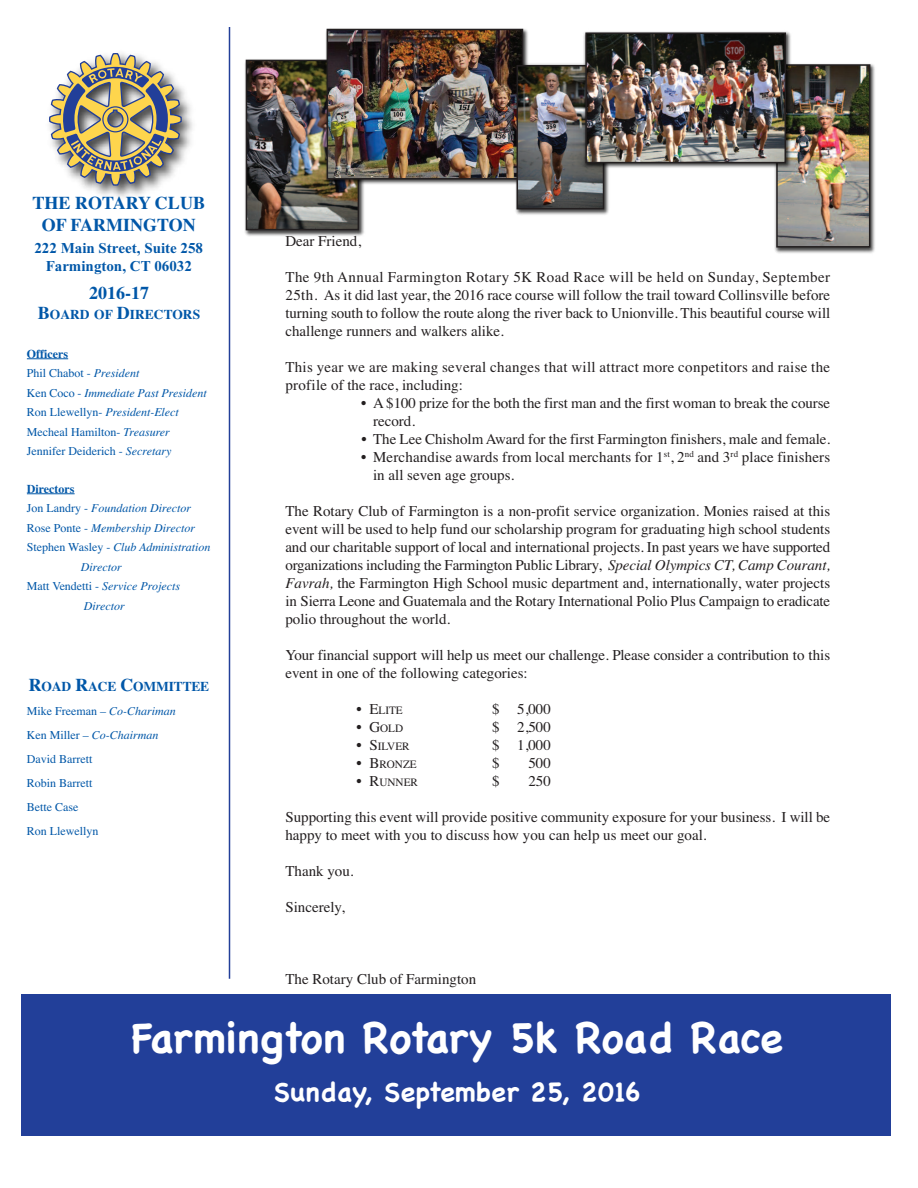
<style>
.page{position:relative;width:918px;height:1188px;background:#fff}
.page>*{position:absolute;margin:0;border:0;box-sizing:border-box;transform-origin:0 0}
.t1{font:700 42px "Chalkboard";letter-spacing:-.005em;color:#fff}
.t2{font:700 27px "Chalkboard";color:#fff}
.t3{font:700 18px/21.6px "Times";color:#0157a8;text-align:center}
.t4{font:15px/18px "Times";color:#231f20}
.t5{font:15px/18px "Times";letter-spacing:.02em;color:#231f20}
.t6{font:700 15px/18px "Times New Roman";color:#0157a8;text-align:center}
.t7{font:700 13.5px "Times";letter-spacing:-.015em;color:#0157a8}
.t8{font:12px/19.5px "Times";color:#0157a8}
.t9{font:italic 12px "Times";color:#0157a8}
.t10{font:700 12px "Times";color:#0157a8}
.t11{font:11.25px "Times";color:#231f20}
.s1{font-size:18px}
.s2{font-weight:700}
.s3{font-style:italic}
.s4{font-style:normal}
.s5{font-size:15px}
</style>
<div class="page">
<hr style="left:27px;top:358px;width:41px;height:1px;background:#0157a8">
<hr style="left:27px;top:493px;width:48px;height:1px;background:#0157a8">
<img style="left:83px;top:88px;width:110px;height:109px">
<svg style="left:49px;top:53px;width:133px;height:133px"></svg>
<div style="left:22px;top:995px;width:869px;height:141px;background:#223f99"></div>
<hr style="left:229px;top:27px;width:1px;height:952px;background:#223f99">
<img style="left:245px;top:59px;width:119px;height:177px">
<img style="left:249px;top:63px;width:107px;height:164px">
<div style="left:246px;top:60px;width:113px;height:170px;border:2px solid #231f20"></div>
<img style="left:321px;top:28px;width:207px;height:161px">
<img style="left:330px;top:32px;width:190px;height:145px">
<div style="left:327px;top:29px;width:196px;height:151px;border:2px solid #231f20"></div>
<img style="left:774px;top:64px;width:101px;height:190px">
<img style="left:779px;top:67px;width:88px;height:178px">
<div style="left:776px;top:64px;width:94px;height:184px;border:2px solid #231f20"></div>
<img style="left:512px;top:60px;width:97px;height:155px">
<img style="left:520px;top:68px;width:81px;height:138px">
<div style="left:517px;top:65px;width:87px;height:144px;border:2px solid #231f20"></div>
<img style="left:580px;top:31px;width:215px;height:142px">
<img style="left:588px;top:35px;width:195px;height:125px">
<div style="left:585px;top:32px;width:201px;height:131px;border:2px solid #231f20"></div>
<p class="t3" style="left:33px;top:192px;width:174px">THE ROTARY CLUB<br>OF FARMINGTON</p>
<p class="t6" style="left:34px;top:239px;width:170px">222 Main Street, Suite 258<br>Farmington, CT 06032</p>
<p class="t3" style="left:89px;top:282px;width:61px">2016-17</p>
<p class="t7" style="left:38px;top:306px;width:164px"><span class="s1">B</span>OARD OF <span class="s1">D</span>IRECTORS</p>
<p class="t8" style="left:27px;top:344px;width:181px"><span class="s2">Officers<br></span>Phil Chabot - <span class="s3">President<br></span>Ken Coco - <span class="s3">Immediate Past President<br></span>Ron Llewellyn- <span class="s3">President-Elect<br></span>Mecheal Hamilton- <span class="s3">Treasurer<br></span>Jennifer Deiderich - <span class="s3">Secretary</span></p>
<p class="t10" style="left:27px;top:482px;width:49px">Directors</p>
<p class="t9" style="left:27px;top:501px;width:166px"><span class="s4">Jon Landry -</span> Foundation Director</p>
<p class="t9" style="left:27px;top:521px;width:170px"><span class="s4">Rose Ponte -</span> Membership Director</p>
<p class="t9" style="left:27px;top:540px;width:185px"><span class="s4">Stephen Wasley -</span> Club Administration</p>
<p class="t9" style="left:81px;top:560px;width:42px">Director</p>
<p class="t9" style="left:27px;top:579px;width:155px"><span class="s4">Matt Vendetti -</span> Service Projects</p>
<p class="t9" style="left:84px;top:599px;width:42px">Director</p>
<p class="t7" style="left:29px;top:678px;width:182px"><span class="s1">R</span>OAD <span class="s1">R</span>ACE <span class="s1">C</span>OMMITTEE</p>
<p class="t8" style="left:27px;top:699px;width:150px;line-height:24px">Mike Freeman – <span class="s3">Co-Chariman<br></span>Ken Miller – <span class="s3">Co-Chairman<br></span>David Barrett<br>Robin Barrett<br>Bette Case<br>Ron Llewellyn</p>
<p class="t4" style="left:285px;top:232px;width:77px">Dear Friend,</p>
<p class="t4" style="left:285px;top:268px;width:546px;text-align:justify">The 9th Annual Farmington Rotary 5K Road Race will be held on Sunday, September 25th. As it did last year, the 2016 race course will follow the trail toward Collinsville before turning south to follow the route along the river back to Unionville. This beautiful course will challenge runners and walkers alike.</p>
<p class="t5" style="left:285px;top:358px;width:546px">This year we are making several changes that will attract more conpetitors and raise the profile of the race, including:</p>
<p class="t4" style="left:373px;top:394px;width:459px;text-indent:-12px">• A $100 prize for the both the first man and the first woman to break the course record.</p>
<p class="t4" style="left:361px;top:430px;width:470px">• The Lee Chisholm Award for the first Farmington finishers, male and female.</p>
<p class="t4" style="left:373px;top:448px;width:459px;text-indent:-12px">• Merchandise awards from local merchants for 1<sup>st</sup>, 2<sup>nd</sup> and 3<sup>rd</sup> place finishers in all seven age groups.</p>
<p class="t4" style="left:285px;top:502px;width:546px;text-align:justify">The Rotary Club of Farmington is a non-profit service organization. Monies raised at this event will be used to help fund our scholarship program for graduating high school students and our charitable support of local and international projects. In past years we have supported organizations including the Farmington Public Library, <span class="s3">Special Olympics CT, Camp Courant, Favrah,</span> the Farmington High School music department and, internationally, water projects in Sierra Leone and Guatemala and the Rotary International Polio Plus Campaign to eradicate polio throughout the world.</p>
<p class="t4" style="left:285px;top:646px;width:546px">Your financial support will help us meet our challenge. Please consider a contribution to this event in one of the following categories:</p>
<p class="t11" style="left:357px;top:704px;width:48px"><span class="s5">• E</span>LITE</p>
<p class="t4" style="left:492px;top:700px;width:60px">$ 5,000</p>
<p class="t11" style="left:357px;top:722px;width:48px"><span class="s5">• G</span>OLD</p>
<p class="t4" style="left:492px;top:718px;width:60px">$ 2,500</p>
<p class="t11" style="left:357px;top:740px;width:55px"><span class="s5">• S</span>ILVER</p>
<p class="t4" style="left:492px;top:736px;width:60px">$ 1,000</p>
<p class="t11" style="left:357px;top:758px;width:62px"><span class="s5">• B</span>RONZE</p>
<p class="t4" style="left:492px;top:754px;width:9px">$</p>
<p class="t4" style="left:528px;top:754px;width:24px">500</p>
<p class="t11" style="left:357px;top:776px;width:63px"><span class="s5">• R</span>UNNER</p>
<p class="t4" style="left:492px;top:772px;width:9px">$</p>
<p class="t4" style="left:528px;top:772px;width:24px">250</p>
<p class="t4" style="left:285px;top:808px;width:546px">Supporting this event will provide positive community exposure for your business. I will be happy to meet with you to discuss how you can help us meet our goal.</p>
<p class="t4" style="left:285px;top:862px;width:70px">Thank you.</p>
<p class="t4" style="left:285px;top:898px;width:61px">Sincerely,</p>
<p class="t4" style="left:285px;top:970px;width:192px">The Rotary Club of Farmington</p>
<h1 class="t1" style="left:131px;top:1013px;width:653px">Farmington Rotary 5k Road Race</h1>
<h2 class="t2" style="left:274px;top:1075px;width:369px">Sunday, September 25, 2016</h2>
</div>
